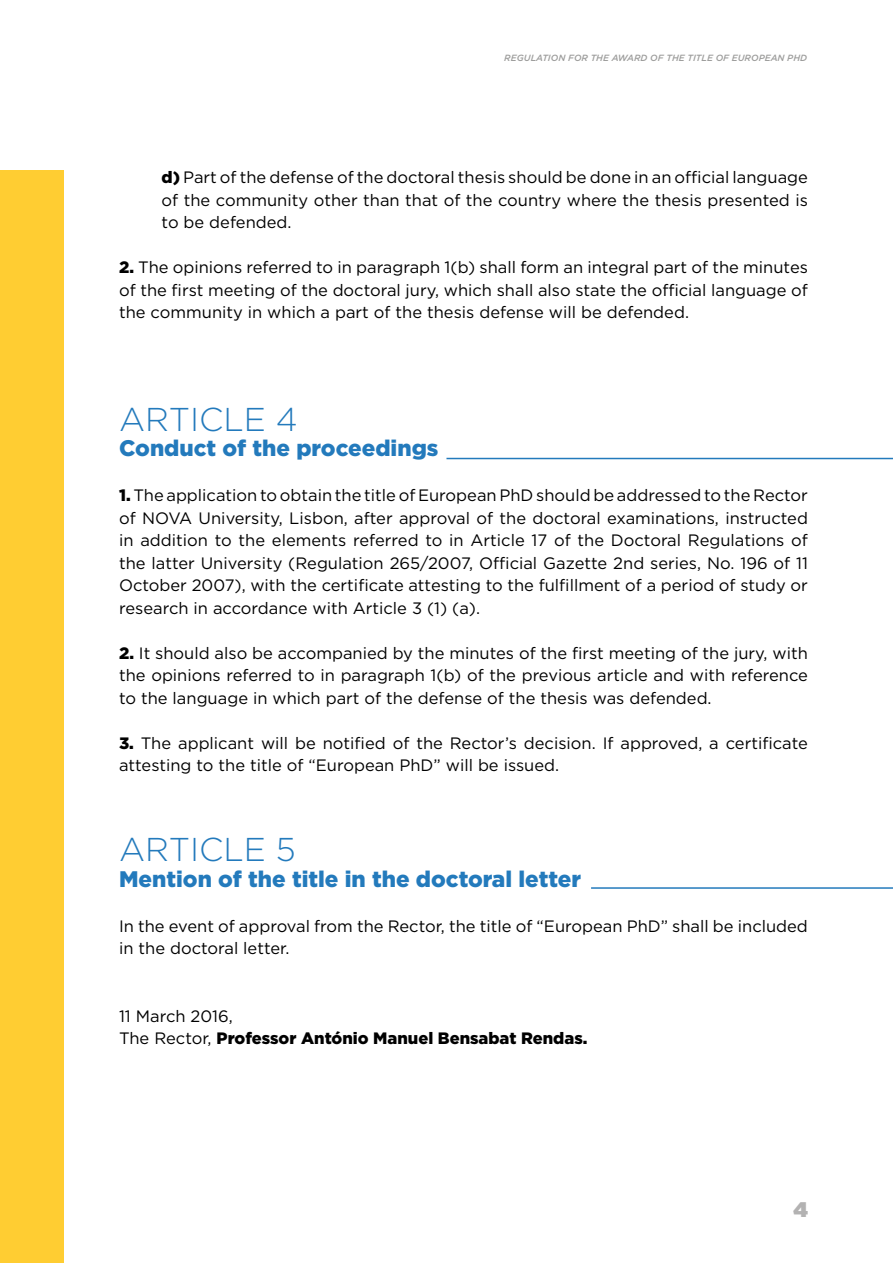
<style>
.page{position:relative;width:893px;height:1263px;background:#fff}
.page>*{position:absolute;margin:0;border:0;box-sizing:border-box;transform-origin:0 0}
.t1{font:300 33px "Gotham";color:#237abc}
.t2{font:900 22.5px "Gotham";color:#237abc}
.t3{font:900 21px "Gotham";color:#b3b2b2}
.t4{font:16.5px/22.5px "Gotham";color:#000;text-align:justify}
.t5{font:900 16.5px/22.5px "Gotham";color:#000}
.t6{font:italic 500 9px "Gotham";color:#9d9d9c}
.s1{font-weight:900}
.s2{font-weight:400}
</style>
<div class="page">
<hr style="left:446px;top:458px;width:447px;height:1px;background:#237abc">
<hr style="left:591px;top:887px;width:302px;height:2px;background:#237abc">
<div style="left:0;top:170px;width:64px;height:1093px;background:#ffcd32"></div>
<p class="t6" style="left:504px;top:52px;width:304px">REGULATION FOR THE AWARD OF THE TITLE OF EUROPEAN PHD</p>
<p class="t4" style="left:162px;top:166px;width:648px"><span class="s1">d)</span> Part of the defense of the doctoral thesis should be done in an official language of the community other than that of the country where the thesis presented is to be defended.</p>
<p class="t4" style="left:119px;top:256px;width:690px"><span class="s1">2.</span> The opinions referred to in paragraph 1(b) shall form an integral part of the minutes of the first meeting of the doctoral jury, which shall also state the official language of the community in which a part of the thesis defense will be defended.</p>
<h1 class="t1" style="left:119px;top:398px;width:180px">ARTICLE 4</h1>
<h2 class="t2" style="left:119px;top:433px;width:321px">Conduct of the proceedings</h2>
<p class="t4" style="left:119px;top:484px;width:690px"><span class="s1">1.</span> The application to obtain the title of European PhD should be addressed to the Rector of NOVA University, Lisbon, after approval of the doctoral examinations, instructed in addition to the elements referred to in Article 17 of the Doctoral Regulations of the latter University (Regulation 265/2007, Official Gazette 2nd series, No. 196 of 11<br>October 2007), with the certificate attesting to the fulfillment of a period of study or research in accordance with Article 3 (1) (a).</p>
<p class="t4" style="left:119px;top:641px;width:690px"><span class="s1">2.</span> It should also be accompanied by the minutes of the first meeting of the jury, with the opinions referred to in paragraph 1(b) of the previous article and with reference to the language in which part of the defense of the thesis was defended.</p>
<p class="t4" style="left:119px;top:731px;width:690px"><span class="s1">3.</span> The applicant will be notified of the Rector’s decision. If approved, a certificate attesting to the title of “European PhD” will be issued.</p>
<h1 class="t1" style="left:119px;top:829px;width:178px">ARTICLE 5</h1>
<h2 class="t2" style="left:119px;top:863px;width:464px">Mention of the title in the doctoral letter</h2>
<p class="t4" style="left:119px;top:914px;width:690px">In the event of approval from the Rector, the title of “European PhD” shall be included in the doctoral letter.</p>
<p class="t5" style="left:119px;top:1005px;width:470px"><span class="s2">11 March 2016,<br>The Rector,</span> Professor António Manuel Bensabat Rendas.</p>
<p class="t3" style="left:793px;top:1194px;width:16px">4</p>
</div>
